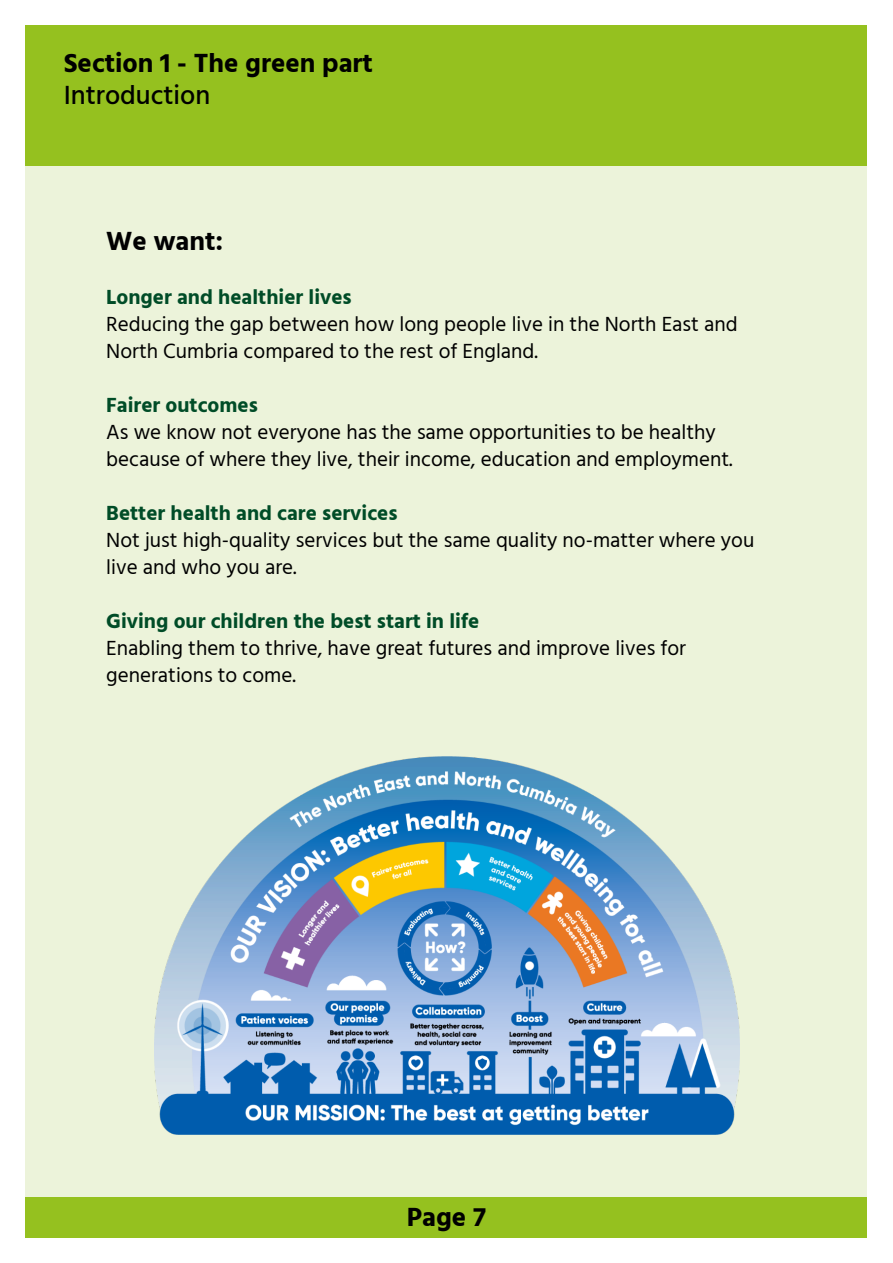
<style>
.page{position:relative;width:893px;height:1263px;background:#fff}
.page>*{position:absolute;margin:0;border:0;box-sizing:border-box;transform-origin:0 0}
.t1{font:700 27px "Hind";color:#000}
.t2{font:500 27px "Hind";color:#000}
.t3{font:21px/27px "Hind";color:#000}
.t4{font:700 21px "Hind";color:#004c27}
</style>
<div class="page">
<div style="left:26px;top:26px;width:841px;height:1211px;background:#ecf3da"></div>
<div style="left:26px;top:26px;width:841px;height:140px;background:#95c11f"></div>
<div style="left:26px;top:1197px;width:841px;height:40px;background:#95c11f"></div>
<img style="left:155px;top:756px;width:585px;height:378px">
<p class="t1" style="left:64px;top:47px;width:311px">Section 1 - The green part</p>
<p class="t2" style="left:64px;top:77px;width:148px">Introduction</p>
<p class="t1" style="left:106px;top:224px;width:118px">We want:</p>
<p class="t4" style="left:106px;top:284px;width:247px">Longer and healthier lives</p>
<p class="t3" style="left:106px;top:311px;width:633px">Reducing the gap between how long people live in the North East and<br>North Cumbria compared to the rest of England.</p>
<p class="t4" style="left:106px;top:392px;width:153px">Fairer outcomes</p>
<p class="t3" style="left:106px;top:419px;width:628px">As we know not everyone has the same opportunities to be healthy because of where they live, their income, education and employment.</p>
<p class="t4" style="left:106px;top:500px;width:293px">Better health and care services</p>
<p class="t3" style="left:106px;top:527px;width:649px">Not just high-quality services but the same quality no-matter where you live and who you are.</p>
<p class="t4" style="left:106px;top:608px;width:375px">Giving our children the best start in life</p>
<p class="t3" style="left:106px;top:635px;width:581px">Enabling them to thrive, have great futures and improve lives for generations to come.</p>
<p class="t1" style="left:407px;top:1200px;width:81px">Page 7</p>
</div>
